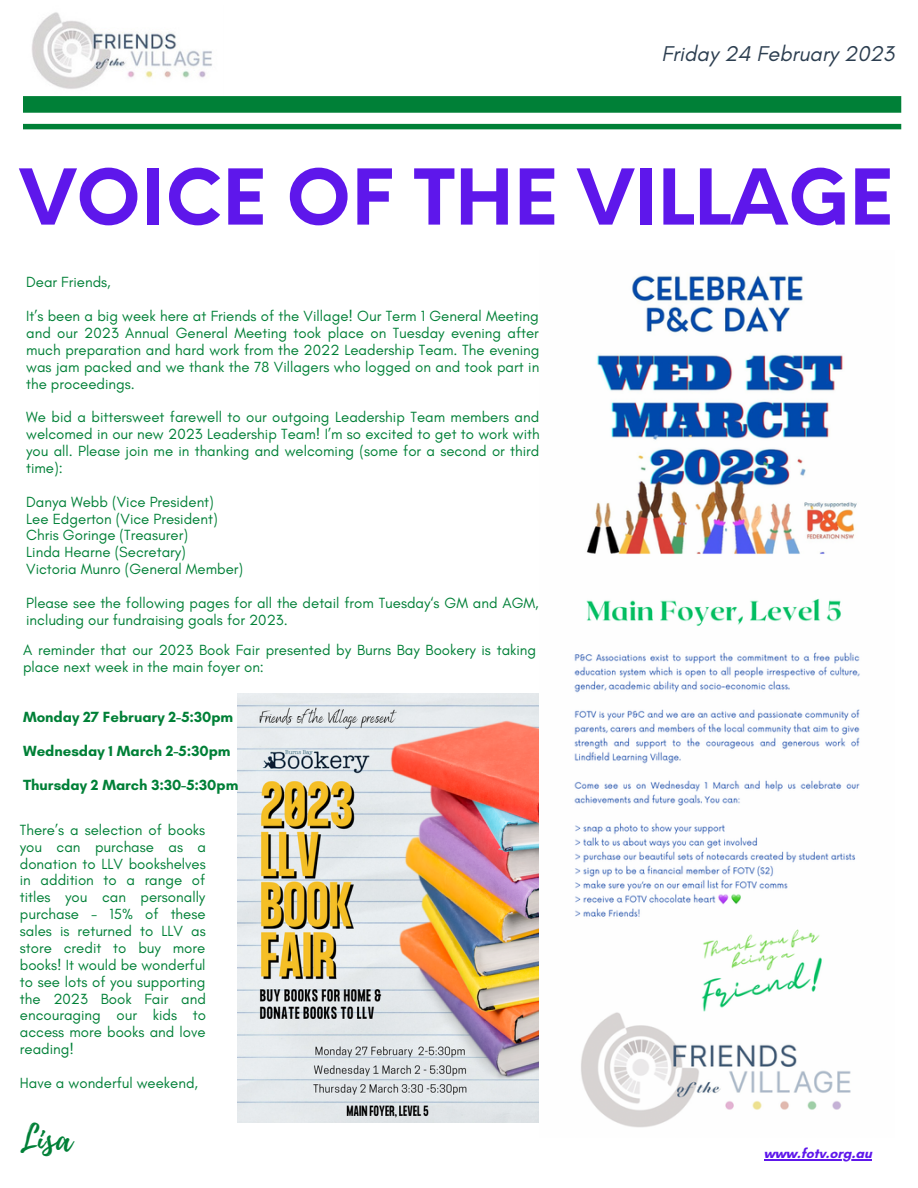
<style>
.page{position:relative;width:918px;height:1188px;background:#fff}
.page>*{position:absolute;margin:0;border:0;box-sizing:border-box;transform-origin:0 0}
.t1{font:700 75px "Neue Einstellung";color:#5e17eb}
.t2{font:36px "Playlist Script";color:#008037}
.t3{font:italic 21.75px "Glacial Indifference";color:#2c3e50}
.t4{font:15px/16.8px "Glacial Indifference";color:#008037;text-align:justify}
.t5{font:700 15px "Glacial Indifference";color:#008037}
.t6{font:700 13.95px "Glacial Indifference";color:#5e17eb}
</style>
<div class="page">
<svg style="left:23px;top:96px;width:878px;height:33px"></svg>
<img style="left:32px;top:12px;width:180px;height:77px">
<img style="left:237px;top:694px;width:302px;height:429px">
<img style="left:574px;top:275px;width:286px;height:853px">
<hr style="left:764px;top:1159px;width:108px;height:2px;background:#5e17eb">
<h3 class="t3" style="left:662px;top:40px;width:234px">Friday 24 February 2023</h3>
<h1 class="t1" style="left:20px;top:129px;width:875px">VOICE OF THE VILLAGE</h1>
<p class="t4" style="left:26px;top:274px;width:86px">Dear Friends,</p>
<p class="t4" style="left:26px;top:307px;width:515px">It’s been a big week here at Friends of the Village! Our Term 1 General Meeting and our 2023 Annual General Meeting took place on Tuesday evening after much preparation and hard work from the 2022 Leadership Team. The evening was jam packed and we thank the 78 Villagers who logged on and took part in the proceedings.</p>
<p class="t4" style="left:26px;top:409px;width:515px">We bid a bittersweet farewell to our outgoing Leadership Team members and welcomed in our new 2023 Leadership Team! I’m so excited to get to work with you all. Please join me in thanking and welcoming (some for a second or third time):</p>
<p class="t4" style="left:26px;top:493px;width:218px;text-align:left">Danya Webb (Vice President)<br>Lee Edgerton (Vice President)<br>Chris Goringe (Treasurer)<br>Linda Hearne (Secretary)<br>Victoria Munro (General Member)</p>
<p class="t4" style="left:26px;top:594px;width:514px">Please see the following pages for all the detail from Tuesday‘s GM and AGM, including our fundraising goals for 2023.</p>
<p class="t4" style="left:23px;top:641px;width:515px">A reminder that our 2023 Book Fair presented by Burns Bay Bookery is taking place next week in the main foyer on:</p>
<p class="t5" style="left:23px;top:708px;width:212px">Monday 27 February 2-5:30pm</p>
<p class="t5" style="left:23px;top:742px;width:209px">Wednesday 1 March 2-5:30pm</p>
<p class="t5" style="left:23px;top:776px;width:217px">Thursday 2 March 3:30-5:30pm</p>
<p class="t4" style="left:20px;top:821px;width:188px">There’s a selection of books you can purchase as a donation to LLV bookshelves in addition to a range of titles you can personally purchase - 15% of these sales is returned to LLV as store credit to buy more books! It would be wonderful to see lots of you supporting the 2023 Book Fair and encouraging our kids to access more books and love reading!</p>
<p class="t4" style="left:20px;top:1074px;width:180px">Have a wonderful weekend,</p>
<h2 class="t2" style="left:20px;top:1113px;width:54px">Lisa</h2>
<p class="t6" style="left:764px;top:1145px;width:110px">www.fotv.org.au</p>
</div>
